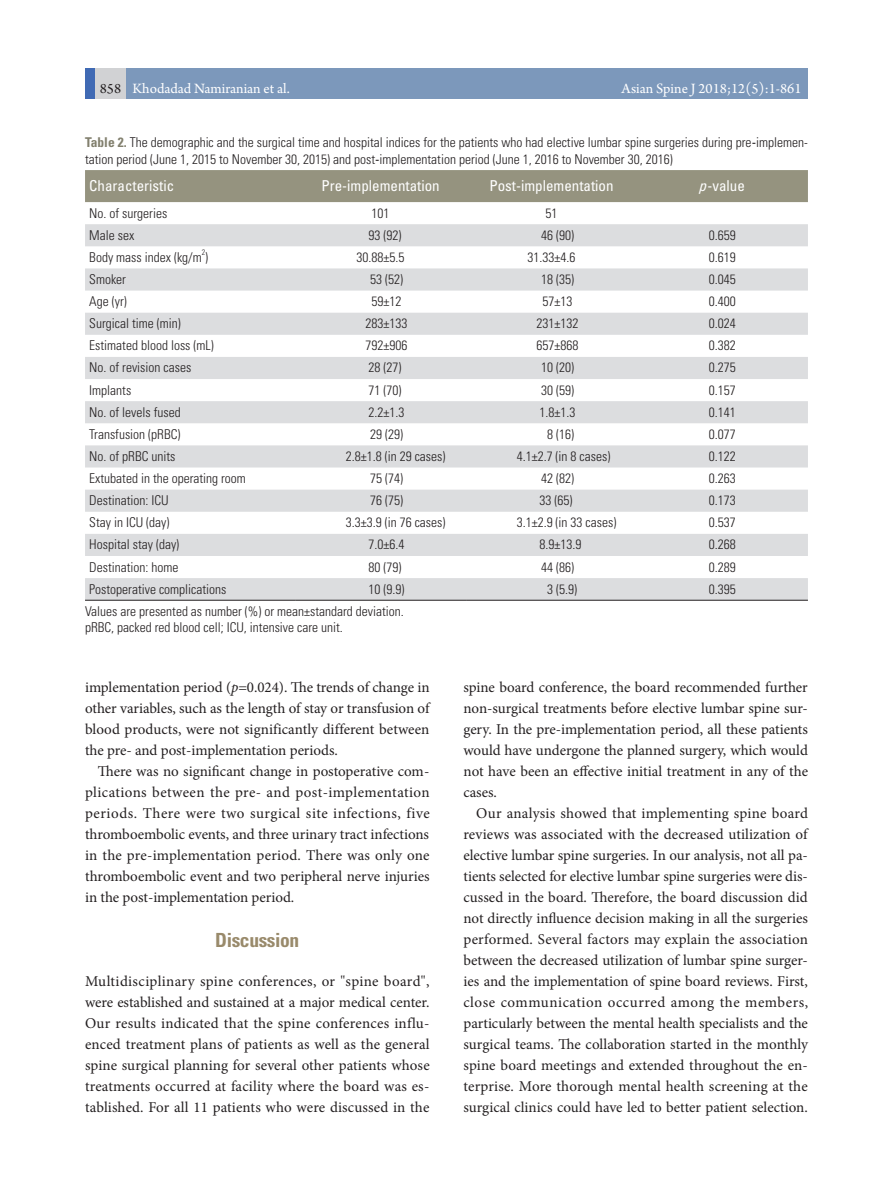
<style>
.page{position:relative;width:893px;height:1191px;background:#fff}
.page>*{position:absolute;margin:0;border:0;box-sizing:border-box;transform-origin:0 0}
.본문_대제목{font:700 condensed 19.5px "Univers LT Std";letter-spacing:-.02em;color:#998a6b}
.본문_내용{font:15px/21px "Minion Pro";letter-spacing:-.005em;color:#231f20;text-align:justify}
.본문_내용_첫문단{font:15px/21px "Minion Pro";letter-spacing:.005em;color:#231f20;text-align:justify}
.표_머리행{font:condensed 15px "Univers LT Std";color:#fff}
.t1{font:15px "Arno Pro";color:#fff}
.표_본문{font:300 condensed 13.5px "Univers LT Std";color:#231f20}
.표_그림설명{font:300 condensed 13.5px/16.2px "Univers LT Std";color:#231f20}
.표_왼쪽행{font:300 condensed 13.5px "Univers LT Std";color:#231f20}
.표_왼쪽행-2{font:300 condensed 7.8px "Univers LT Std";color:#231f20}
.s1{color:#231f20}
.s2{font-weight:700;color:#82806e}
.s3{font-weight:400}
.s4{font-style:italic}
</style>
<div class="page">
<div style="left:85px;top:68px;width:58px;height:31px;background:#d1d2d4"></div>
<div style="left:126px;top:68px;width:682px;height:31px;background:#7c98bb"></div>
<div style="left:85px;top:68px;width:10px;height:31px;background:#406ab4"></div>
<div style="left:85px;top:170px;width:723px;height:32px;background:#95937f"></div>
<svg style="left:85px;top:224px;width:723px;height:376px;fill:#dcdddf"></svg>
<hr style="left:85px;top:600px;width:210px;height:1px;background:#231f20">
<hr style="left:295px;top:600px;width:171px;height:1px;background:#231f20">
<hr style="left:466px;top:600px;width:171px;height:1px;background:#231f20">
<hr style="left:637px;top:600px;width:171px;height:1px;background:#231f20">
<p class="t1" style="left:100px;top:80px;width:192px"><span class="s1">858</span> Khodadad Namiranian et al.</p>
<p class="t1" style="left:621px;top:80px;width:182px">Asian Spine J 2018;12(5):1-861</p>
<p class="표_그림설명" style="left:85px;top:134px;width:724px"><span class="s2">Table 2.</span> The demographic and the surgical time and hospital indices for the patients who had elective lumbar spine surgeries during pre<span class="s3">-</span>implemen&shy;tation period (June 1, 2015 to November 30, 2015) and post<span class="s3">-</span>implementation period (June 1, 2016 to November 30, 2016)</p>
<p class="표_머리행" style="left:89px;top:176px;width:86px">Characteristic</p>
<p class="표_머리행" style="left:321px;top:176px;width:120px">Pre-implementation</p>
<p class="표_머리행" style="left:489px;top:176px;width:126px">Post-implementation</p>
<p class="표_머리행" style="left:699px;top:176px;width:48px"><span class="s4">p</span>-value</p>
<p class="표_왼쪽행" style="left:89px;top:205px;width:79px">No. of surgeries</p>
<p class="표_본문" style="left:372px;top:205px;width:19px">101</p>
<p class="표_본문" style="left:546px;top:205px;width:13px">51</p>
<p class="표_왼쪽행" style="left:89px;top:227px;width:46px">Male sex</p>
<p class="표_본문" style="left:369px;top:227px;width:34px">93 (92)</p>
<p class="표_본문" style="left:541px;top:227px;width:34px">46 (90)</p>
<p class="표_본문" style="left:709px;top:227px;width:28px">0.659</p>
<p class="표_왼쪽행" style="left:89px;top:249px;width:120px">Body mass index (kg/m )</p>
<p class="표_왼쪽행-2" style="left:202px;top:248px;width:5px">2</p>
<p class="표_본문" style="left:357px;top:249px;width:49px">30.88±5.5</p>
<p class="표_본문" style="left:528px;top:249px;width:49px">31.33±4.6</p>
<p class="표_본문" style="left:709px;top:249px;width:28px">0.619</p>
<p class="표_왼쪽행" style="left:89px;top:271px;width:38px">Smoker</p>
<p class="표_본문" style="left:370px;top:271px;width:34px">53 (52)</p>
<p class="표_본문" style="left:541px;top:271px;width:34px">18 (35)</p>
<p class="표_본문" style="left:709px;top:271px;width:28px">0.045</p>
<p class="표_왼쪽행" style="left:89px;top:293px;width:39px">Age (yr)</p>
<p class="표_본문" style="left:372px;top:293px;width:31px">59±12</p>
<p class="표_본문" style="left:543px;top:293px;width:31px">57±13</p>
<p class="표_본문" style="left:709px;top:293px;width:28px">0.400</p>
<p class="표_왼쪽행" style="left:89px;top:315px;width:93px">Surgical time (min)</p>
<p class="표_본문" style="left:366px;top:315px;width:43px">283±133</p>
<p class="표_본문" style="left:537px;top:315px;width:43px">231±132</p>
<p class="표_본문" style="left:709px;top:315px;width:28px">0.024</p>
<p class="표_왼쪽행" style="left:89px;top:337px;width:126px">Estimated blood loss (mL)</p>
<p class="표_본문" style="left:366px;top:337px;width:43px">792±906</p>
<p class="표_본문" style="left:537px;top:337px;width:43px">657±868</p>
<p class="표_본문" style="left:709px;top:337px;width:28px">0.382</p>
<p class="표_왼쪽행" style="left:89px;top:359px;width:103px">No. of revision cases</p>
<p class="표_본문" style="left:369px;top:359px;width:34px">28 (27)</p>
<p class="표_본문" style="left:541px;top:359px;width:34px">10 (20)</p>
<p class="표_본문" style="left:709px;top:359px;width:28px">0.275</p>
<p class="표_왼쪽행" style="left:89px;top:382px;width:43px">Implants</p>
<p class="표_본문" style="left:369px;top:382px;width:34px">71 (70)</p>
<p class="표_본문" style="left:541px;top:382px;width:34px">30 (59)</p>
<p class="표_본문" style="left:709px;top:382px;width:28px">0.157</p>
<p class="표_왼쪽행" style="left:89px;top:404px;width:93px">No. of levels fused</p>
<p class="표_본문" style="left:369px;top:404px;width:37px">2.2±1.3</p>
<p class="표_본문" style="left:540px;top:404px;width:37px">1.8±1.3</p>
<p class="표_본문" style="left:709px;top:404px;width:28px">0.141</p>
<p class="표_왼쪽행" style="left:89px;top:426px;width:93px">Transfusion (pRBC)</p>
<p class="표_본문" style="left:370px;top:426px;width:34px">29 (29)</p>
<p class="표_본문" style="left:547px;top:426px;width:28px">8 (16)</p>
<p class="표_본문" style="left:709px;top:426px;width:28px">0.077</p>
<p class="표_왼쪽행" style="left:89px;top:448px;width:88px">No. of pRBC units</p>
<p class="표_본문" style="left:346px;top:448px;width:101px">2.8±1.8 (in 29 cases)</p>
<p class="표_본문" style="left:517px;top:448px;width:95px">4.1±2.7 (in 8 cases)</p>
<p class="표_본문" style="left:709px;top:448px;width:28px">0.122</p>
<p class="표_왼쪽행" style="left:89px;top:470px;width:158px">Extubated in the operating room</p>
<p class="표_본문" style="left:370px;top:470px;width:34px">75 (74)</p>
<p class="표_본문" style="left:541px;top:470px;width:34px">42 (82)</p>
<p class="표_본문" style="left:709px;top:470px;width:28px">0.263</p>
<p class="표_왼쪽행" style="left:89px;top:492px;width:81px">Destination: ICU</p>
<p class="표_본문" style="left:370px;top:492px;width:34px">76 (75)</p>
<p class="표_본문" style="left:540px;top:492px;width:34px">33 (65)</p>
<p class="표_본문" style="left:709px;top:492px;width:28px">0.173</p>
<p class="표_왼쪽행" style="left:89px;top:514px;width:82px">Stay in ICU (day)</p>
<p class="표_본문" style="left:346px;top:514px;width:101px">3.3±3.9 (in 76 cases)</p>
<p class="표_본문" style="left:517px;top:514px;width:101px">3.1±2.9 (in 33 cases)</p>
<p class="표_본문" style="left:709px;top:514px;width:28px">0.537</p>
<p class="표_왼쪽행" style="left:89px;top:536px;width:91px">Hospital stay (day)</p>
<p class="표_본문" style="left:369px;top:536px;width:37px">7.0±6.4</p>
<p class="표_본문" style="left:540px;top:536px;width:43px">8.9±13.9</p>
<p class="표_본문" style="left:709px;top:536px;width:28px">0.268</p>
<p class="표_왼쪽행" style="left:89px;top:558px;width:91px">Destination: home</p>
<p class="표_본문" style="left:369px;top:558px;width:34px">80 (79)</p>
<p class="표_본문" style="left:541px;top:558px;width:34px">44 (86)</p>
<p class="표_본문" style="left:709px;top:558px;width:28px">0.289</p>
<p class="표_왼쪽행" style="left:89px;top:581px;width:139px">Postoperative complications</p>
<p class="표_본문" style="left:369px;top:581px;width:37px">10 (9.9)</p>
<p class="표_본문" style="left:547px;top:581px;width:31px">3 (5.9)</p>
<p class="표_본문" style="left:709px;top:581px;width:28px">0.395</p>
<p class="표_그림설명" style="left:85px;top:603px;width:320px">Values are presented as number (%) or mean±standard deviation.</p>
<p class="표_그림설명" style="left:85px;top:619px;width:259px">pRBC, packed red blood cell; ICU, intensive care unit.</p>
<p class="본문_내용" style="left:85px;top:676px;width:346px">implementation period (<span class="s4">p</span>=0.024). The trends of change in other variables, such as the length of stay or transfusion of blood products, were not significantly different between the pre- and post-implementation periods.</p>
<p class="본문_내용" style="left:85px;top:760px;width:346px;text-indent:13px">There was no significant change in postoperative com&shy;plications between the pre- and post-implementation periods. There were two surgical site infections, five thromboembolic events, and three urinary tract infections in the pre-implementation period. There was only one thromboembolic event and two peripheral nerve injuries in the post-implementation period.</p>
<p class="본문_대제목" style="left:215px;top:928px;width:86px">Discussion</p>
<p class="본문_내용_첫문단" style="left:85px;top:970px;width:346px">Multidisciplinary spine conferences, or "spine board", were established and sustained at a major medical center.<br>Our results indicated that the spine conferences influ&shy;enced treatment plans of patients as well as the general spine surgical planning for several other patients whose treatments occurred at facility where the board was es&shy;tablished. For all 11 patients who were discussed in the</p>
<p class="본문_내용_첫문단" style="left:463px;top:676px;width:346px">spine board conference, the board recommended further non-surgical treatments before elective lumbar spine sur&shy;gery. In the pre-implementation period, all these patients would have undergone the planned surgery, which would not have been an effective initial treatment in any of the cases.</p>
<p class="본문_내용" style="left:463px;top:802px;width:346px;text-indent:13px">Our analysis showed that implementing spine board reviews was associated with the decreased utilization of elective lumbar spine surgeries. In our analysis, not all pa&shy;tients selected for elective lumbar spine surgeries were dis&shy;cussed in the board. Therefore, the board discussion did not directly influence decision making in all the surgeries performed. Several factors may explain the association between the decreased utilization of lumbar spine surger&shy;ies and the implementation of spine board reviews. First, close communication occurred among the members, particularly between the mental health specialists and the surgical teams. The collaboration started in the monthly spine board meetings and extended throughout the en&shy;terprise. More thorough mental health screening at the surgical clinics could have led to better patient selection.</p>
</div>
